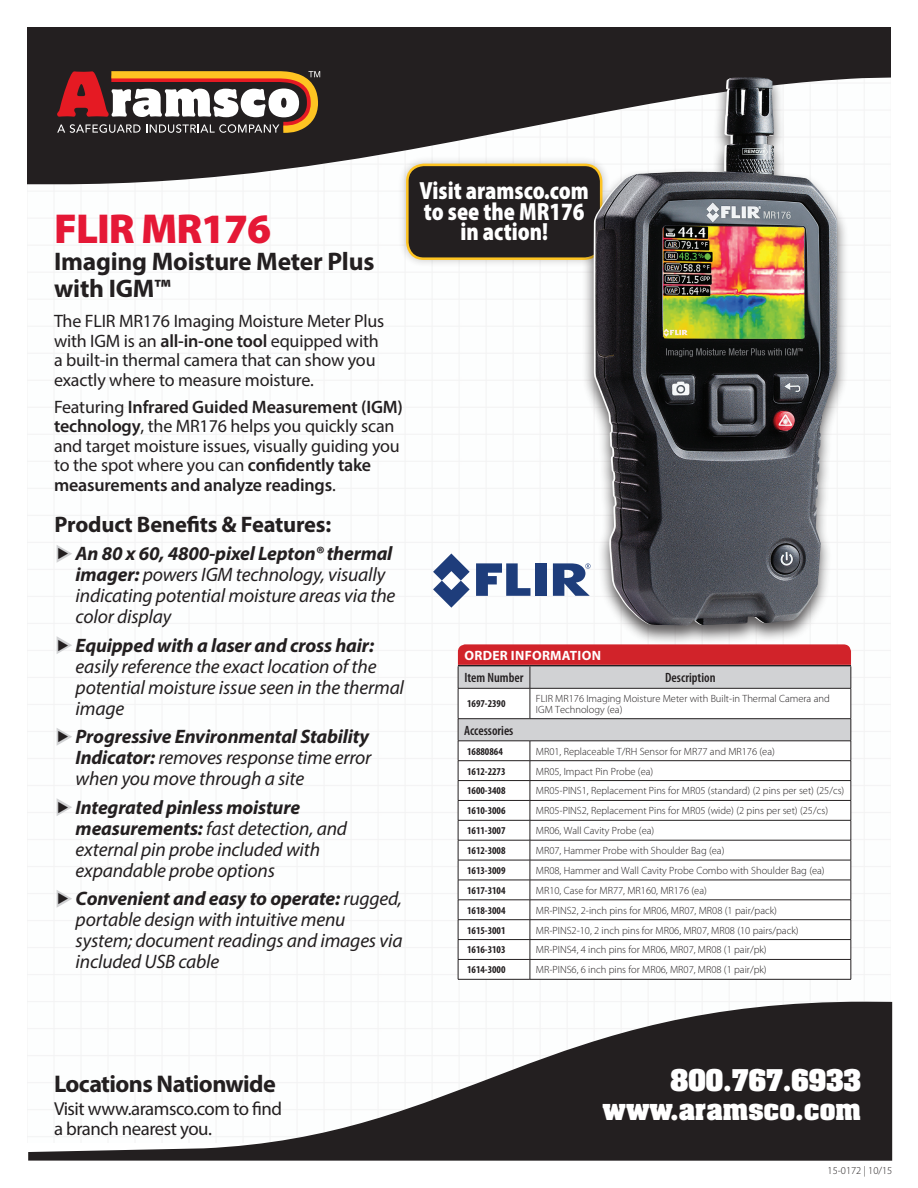
<style>
.page{position:relative;width:918px;height:1188px;background:#fff}
.page>*{position:absolute;margin:0;border:0;box-sizing:border-box;transform-origin:0 0}
.t1{font:900 42px "Myriad Pro";letter-spacing:-.025em;color:#e51836}
.t2{font:700 25.5px/27px "Myriad Pro";letter-spacing:-.01em;color:#231f20}
.t3{font:700 25.5px/28.5px "Aachen Std";color:#fff;text-align:right}
.t4{font:900 semi-condensed 24.9px/20.5px "Myriad Pro";color:#fff;text-align:center;scale:.88 1}
.t5{font:700 24.15px "Myriad Pro";letter-spacing:-.025em;color:#231f20}
.t6{font:700 22.5px "Myriad Pro";letter-spacing:-.01em;color:#231f20}
.t7{font:italic 19.5px/21px "Myriad Pro";letter-spacing:-.01em;color:#231f20}
.t8{font:italic 700 19.5px "Myriad Pro";letter-spacing:-.01em;color:#231f20}
.t9{font:18.75px/20.2px "Myriad Pro";letter-spacing:-.025em;color:#231f20}
.t10{font:18px/19.5px "Myriad Pro";letter-spacing:-.01em;color:#231f20}
.t11{font:600 condensed 13.5px "Myriad Pro";color:#231f20}
.t12{font:700 13.5px "Myriad Pro";letter-spacing:.02em;color:#fff}
.t13{font:300 10.5px/10.5px "Myriad Pro";color:#231f20}
.t14{font:700 condensed 10.5px "Myriad Pro";color:#231f20}
.s1{font-weight:600}
.s2{font-weight:700}
</style>
<div class="page">
<img style="left:27px;top:184px;width:864px;height:953px">
<svg style="left:27px;top:27px;width:864px;height:157px;background:#423e3f"></svg>
<svg style="left:57px;top:71px;width:263px;height:62px"></svg>
<hr style="left:458px;top:979px;width:72px;height:1px;background:#231f20">
<hr style="left:530px;top:979px;width:321px;height:1px;background:#231f20">
<svg style="left:458px;top:644px;width:394px;height:335px"></svg>
<svg style="left:28px;top:1001px;width:864px;height:160px"></svg>
<div style="left:398px;top:156px;width:213px;height:112px;background:#231f20;opacity:.25"></div>
<div style="left:407px;top:165px;width:194px;height:94px;background:#231f20;border-radius:16px"></div>
<div style="left:406px;top:164px;width:196px;height:96px;border:3px solid #fec422;border-radius:16px"></div>
<div style="left:582px;top:73px;width:267px;height:573px;background:#231f20;opacity:.75"></div>
<img style="left:594px;top:77px;width:243px;height:549px">
<svg style="left:476px;top:563px;width:55px;height:33px"></svg>
<div style="left:536px;top:563px;width:11px;height:33px;background:#1e3d7b"></div>
<svg style="left:433px;top:554px;width:37px;height:54px"></svg>
<svg style="left:553px;top:563px;width:38px;height:33px"></svg>
<svg style="left:55px;top:541px;width:19px;height:25px"></svg>
<svg style="left:55px;top:633px;width:19px;height:25px"></svg>
<svg style="left:55px;top:724px;width:19px;height:25px"></svg>
<svg style="left:55px;top:795px;width:19px;height:25px"></svg>
<svg style="left:55px;top:886px;width:19px;height:25px"></svg>
<h1 class="t1" style="left:54px;top:201px;width:219px">FLIR MR176</h1>
<h2 class="t2" style="left:54px;top:247px;width:322px">Imaging Moisture Meter Plus with IGM™</h2>
<h3 class="t10" style="left:54px;top:311px;width:332px">The FLIR MR176 Imaging Moisture Meter Plus with IGM is an <span class="s1">all-in-one tool</span> equipped with a built-in thermal camera that can show you exactly where to measure moisture.</h3>
<h3 class="t10" style="left:54px;top:397px;width:350px">Featuring <span class="s1">Infrared Guided Measurement (IGM) technology</span>, the MR176 helps you quickly scan and target moisture issues, visually guiding you to the spot where you can <span class="s1">confidently take measurements and analyze readings</span>.</h3>
<h3 class="t6" style="left:55px;top:509px;width:278px">Product Benefits &amp; Features:</h3>
<h3 class="t7" style="left:76px;top:543px;width:321px"><span class="s2">An 80 x 60, 4800-pixel Lepton® thermal imager:</span> powers IGM technology, visually indicating potential moisture areas via the color display</h3>
<h3 class="t8" style="left:76px;top:632px;width:300px">Equipped with a laser and cross hair:</h3>
<h3 class="t7" style="left:76px;top:655px;width:330px">easily reference the exact location of the potential moisture issue seen in the thermal image</h3>
<h3 class="t7" style="left:76px;top:726px;width:297px;text-align:justify"><span class="s2">Progressive Environmental Stability Indicator:</span> removes response time error when you move through a site</h3>
<h3 class="t7" style="left:76px;top:796px;width:273px"><span class="s2">Integrated pinless moisture measurements:</span> fast detection, and external pin probe included with expandable probe options</h3>
<h3 class="t7" style="left:76px;top:888px;width:328px"><span class="s2">Convenient and easy to operate:</span> rugged, portable design with intuitive menu system; document readings and images via included USB cable</h3>
<h3 class="t4" style="left:420px;top:180px;width:194px">Visit aramsco.com to see the MR176 in action!</h3>
<p class="t12" style="left:465px;top:647px;width:138px">ORDER INFORMATION</p>
<p class="t11" style="left:464px;top:670px;width:61px">Item Number</p>
<p class="t11" style="left:665px;top:670px;width:52px">Description</p>
<p class="t14" style="left:467px;top:697px;width:40px">1697-2390</p>
<p class="t13" style="left:536px;top:693px;width:295px">FLIR MR176 Imaging Moisture Meter with Built-in Thermal Camera and<br>IGM Technology (ea)</p>
<p class="t11" style="left:464px;top:722px;width:51px">Accessories</p>
<p class="t14" style="left:467px;top:745px;width:37px">16880864</p>
<p class="t13" style="left:536px;top:746px;width:240px">MR01, Replaceable T/RH Sensor for MR77 and MR176 (ea)</p>
<p class="t14" style="left:467px;top:765px;width:40px">1612-2273</p>
<p class="t13" style="left:536px;top:766px;width:119px">MR05, Impact Pin Probe (ea)</p>
<p class="t14" style="left:467px;top:784px;width:40px">1600-3408</p>
<p class="t13" style="left:536px;top:786px;width:310px">MR05-PINS1, Replacement Pins for MR05 (standard) (2 pins per set) (25/cs)</p>
<p class="t14" style="left:467px;top:804px;width:40px">1610-3006</p>
<p class="t13" style="left:536px;top:805px;width:294px">MR05-PINS2, Replacement Pins for MR05 (wide) (2 pins per set) (25/cs)</p>
<p class="t14" style="left:467px;top:824px;width:40px">1611-3007</p>
<p class="t13" style="left:536px;top:825px;width:120px">MR06, Wall Cavity Probe (ea)</p>
<p class="t14" style="left:467px;top:844px;width:40px">1612-3008</p>
<p class="t13" style="left:536px;top:845px;width:190px">MR07, Hammer Probe with Shoulder Bag (ea)</p>
<p class="t14" style="left:467px;top:864px;width:40px">1613-3009</p>
<p class="t13" style="left:536px;top:865px;width:290px">MR08, Hammer and Wall Cavity Probe Combo with Shoulder Bag (ea)</p>
<p class="t14" style="left:467px;top:884px;width:40px">1617-3104</p>
<p class="t13" style="left:536px;top:885px;width:173px">MR10, Case for MR77, MR160, MR176 (ea)</p>
<p class="t14" style="left:467px;top:904px;width:40px">1618-3004</p>
<p class="t13" style="left:536px;top:905px;width:243px">MR-PINS2, 2-inch pins for MR06, MR07, MR08 (1 pair/pack)</p>
<p class="t14" style="left:467px;top:924px;width:40px">1615-3001</p>
<p class="t13" style="left:536px;top:925px;width:264px">MR-PINS2-10, 2 inch pins for MR06, MR07, MR08 (10 pairs/pack)</p>
<p class="t14" style="left:467px;top:943px;width:40px">1616-3103</p>
<p class="t13" style="left:536px;top:945px;width:232px">MR-PINS4, 4 inch pins for MR06, MR07, MR08 (1 pair/pk)</p>
<p class="t14" style="left:467px;top:963px;width:40px">1614-3000</p>
<p class="t13" style="left:536px;top:964px;width:232px">MR-PINS6, 6 inch pins for MR06, MR07, MR08 (1 pair/pk)</p>
<h3 class="t5" style="left:54px;top:1068px;width:223px">Locations Nationwide</h3>
<h3 class="t9" style="left:54px;top:1098px;width:230px">Visit www.aramsco.com to find a branch nearest you.</h3>
<h2 class="t3" style="left:603px;top:1066px;width:260px">800.767.6933<br>WWW.ARAMSCO.COM</h2>
<p class="t13" style="left:828px;top:1165px;width:66px">15-0172 | 10/15</p>
</div>
